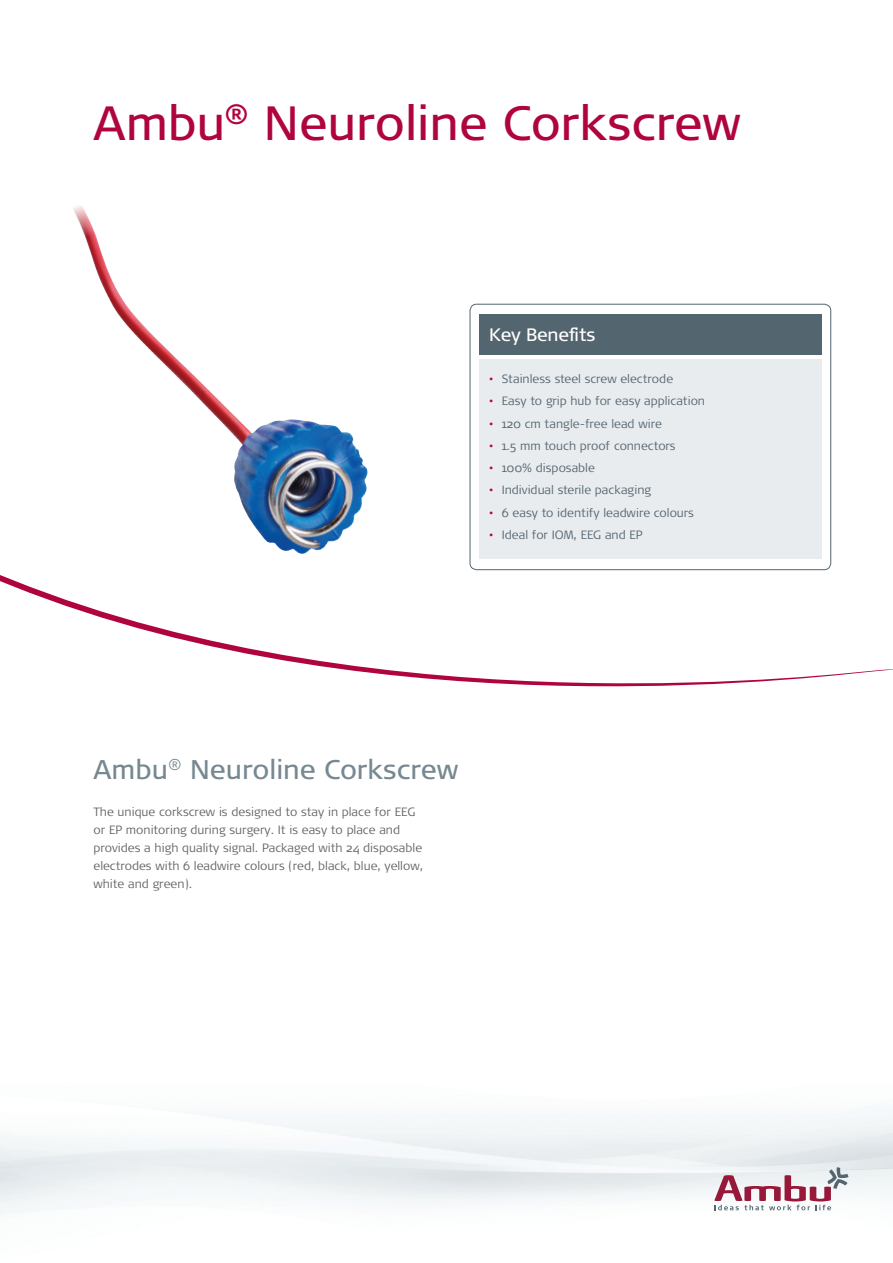
<style>
.page{position:relative;width:893px;height:1263px;background:#fff}
.page>*{position:absolute;margin:0;border:0;box-sizing:border-box;transform-origin:0 0}
.t1{font:48px "Signa OT";color:#b0043d}
.t2{font:27px "Signa OT";color:#778891}
.t3{font:18px "Signa OT";letter-spacing:-.01em;color:#fff}
.t4{font:300 12px/18px "Signa OT";color:#636366}
.t5{font:300 12px "Signa OT";color:#53656e}
.s1{color:#b0043d}
</style>
<div class="page">
<svg style="left:0;top:569px;width:893px;height:117px"></svg>
<img style="left:0;top:1112px;width:893px;height:103px">
<svg style="left:714px;top:1167px;width:134px;height:43px"></svg>
<div style="left:470px;top:304px;width:361px;height:266px;border:1px solid #53656e;border-radius:7px"></div>
<div style="left:479px;top:359px;width:342px;height:200px;background:#e9ecef"></div>
<div style="left:479px;top:315px;width:342px;height:40px;background:#53656e"></div>
<img style="left:73px;top:206px;width:295px;height:348px">
<h1 class="t1" style="left:94px;top:95px;width:649px">Ambu<sup>®</sup> Neuroline Corkscrew</h1>
<h3 class="t3" style="left:489px;top:324px;width:108px">Key Benefits</h3>
<p class="t5" style="left:489px;top:372px;width:186px"><span class="s1">•</span> Stainless steel screw electrode</p>
<p class="t5" style="left:489px;top:394px;width:217px"><span class="s1">•</span> Easy to grip hub for easy application</p>
<p class="t5" style="left:489px;top:416px;width:174px"><span class="s1">•</span> 120 cm tangle-free lead wire</p>
<p class="t5" style="left:489px;top:439px;width:188px"><span class="s1">•</span> 1.5 mm touch proof connectors</p>
<p class="t5" style="left:489px;top:461px;width:107px"><span class="s1">•</span> 100% disposable</p>
<p class="t5" style="left:489px;top:483px;width:164px"><span class="s1">•</span> Individual sterile packaging</p>
<p class="t5" style="left:489px;top:505px;width:206px"><span class="s1">•</span> 6 easy to identify leadwire colours</p>
<p class="t5" style="left:489px;top:528px;width:155px"><span class="s1">•</span> Ideal for IOM, EEG and EP</p>
<h2 class="t2" style="left:94px;top:754px;width:366px">Ambu<sup>®</sup> Neuroline Corkscrew</h2>
<p class="t4" style="left:94px;top:803px;width:331px">The unique corkscrew is designed to stay in place for EEG or EP monitoring during surgery. It is easy to place and provides a high quality signal. Packaged with 24 disposable electrodes with 6 leadwire colours (red, black, blue, yellow, white and green).</p>
</div>
